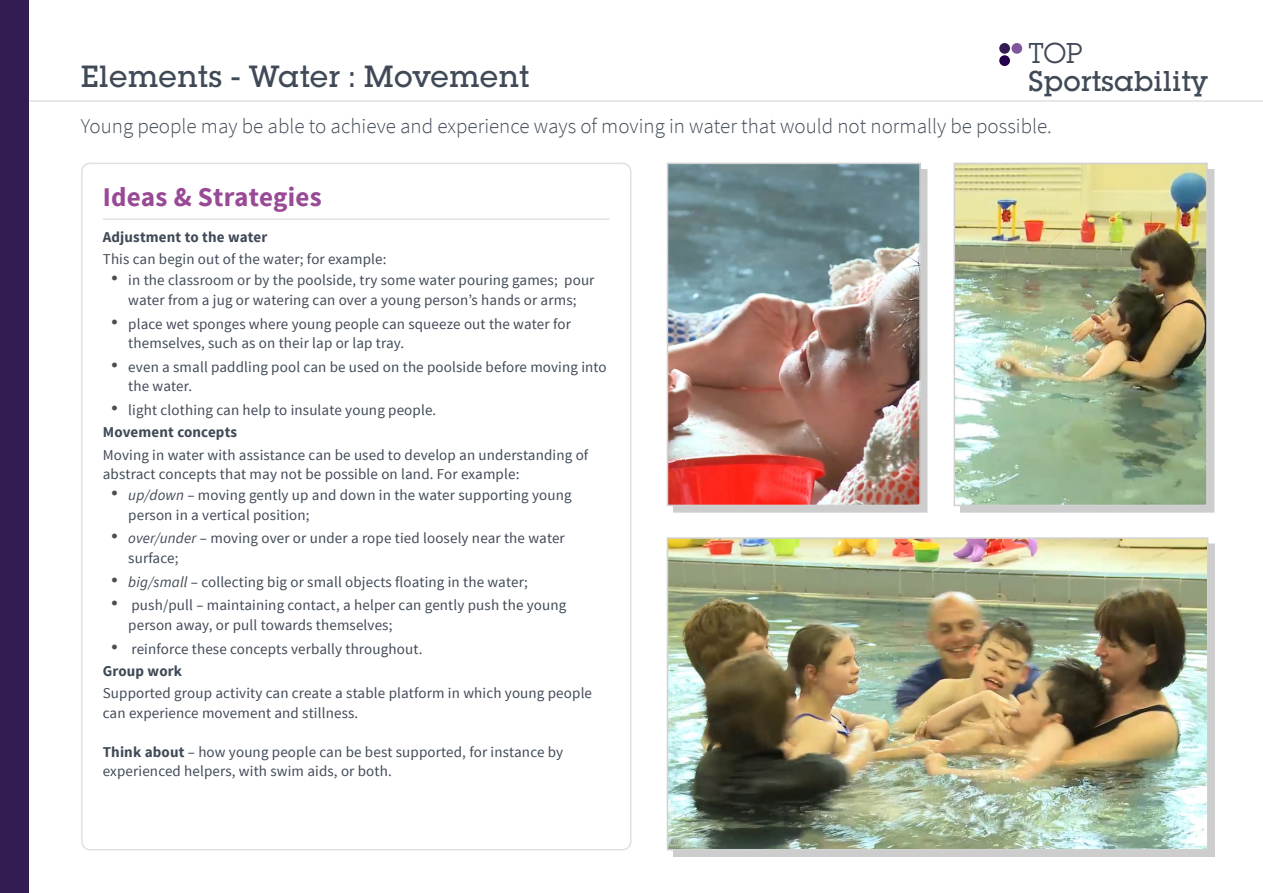
<style>
.page{position:relative;width:1263px;height:893px;background:#fff}
.page>*{position:absolute;margin:0;border:0;box-sizing:border-box;transform-origin:0 0}
.t1{font:500 30px "Lubalin Graph Std";letter-spacing:.01em;color:#404a57}
.t2{font:500 28.05px "Lubalin Graph Std";color:#404a57}
.t3{font:28.05px "Lubalin Graph Std";color:#404a57}
.t4{font:700 27px "Source Sans Pro";letter-spacing:.01em;color:#994a96}
.t5{font:300 21px "Source Sans Pro";color:#404a57}
.t6{font:15px/19.5px "Source Sans Pro";letter-spacing:.01em;color:#404a57}
.t7{font:700 15px "Source Sans Pro";letter-spacing:.01em;color:#404a57}
.s1{font-family:"Arial";font-size:19.5px;color:#4d4d4f}
.s2{font-weight:700}
.s3{font-style:italic}
</style>
<div class="page">
<hr style="left:29px;top:100px;width:1234px;height:2px;background:#e0e0e0">
<div style="left:999px;top:43px;width:11px;height:11px;background:#331c54;border-radius:50%"></div>
<div style="left:999px;top:55px;width:11px;height:11px;background:#24004d;border-radius:50%"></div>
<div style="left:1011px;top:43px;width:11px;height:11px;background:#80579c;border-radius:50%"></div>
<div style="left:673px;top:544px;width:542px;height:313px;background:#cdcdcd"></div>
<img style="left:670px;top:540px;width:535px;height:307px">
<div style="left:667px;top:537px;width:541px;height:313px;border:2px solid #d1d1d2"></div>
<div style="left:673px;top:169px;width:254px;height:344px;background:#cdcdcd"></div>
<img style="left:670px;top:166px;width:248px;height:337px">
<div style="left:667px;top:163px;width:254px;height:343px;border:2px solid #d1d1d2"></div>
<div style="left:960px;top:169px;width:254px;height:344px;background:#cdcdcd"></div>
<img style="left:956px;top:166px;width:249px;height:337px">
<div style="left:953px;top:163px;width:255px;height:343px;border:2px solid #d1d1d2"></div>
<hr style="left:103px;top:218px;width:506px;height:2px;background:#e0e0e0">
<div style="left:0;top:0;width:29px;height:893px;background:#331c54"></div>
<h2 class="t3" style="left:1029px;top:36px;width:55px">TOP</h2>
<h1 class="t1" style="left:81px;top:57px;width:450px">Elements - Water : Movement</h1>
<h2 class="t2" style="left:1029px;top:63px;width:180px">Sportsability</h2>
<h3 class="t5" style="left:81px;top:113px;width:972px">Young people may be able to achieve and experience ways of moving in water that would not normally be possible.</h3>
<h3 class="t4" style="left:103px;top:179px;width:220px">Ideas &amp; Strategies</h3>
<p class="t7" style="left:103px;top:228px;width:166px">Adjustment to the water</p>
<p class="t6" style="left:103px;top:250px;width:285px">This can begin out of the water; for example:</p>
<p class="t6" style="left:111px;top:271px;width:485px;text-align:center"><span class="s1">•</span> in the classroom or by the poolside, try some water pouring games; pour water from a jug or watering can over a young person’s hands or arms;</p>
<p class="t6" style="left:128px;top:314px;width:444px;text-indent:-17px"><span class="s1">•</span> place wet sponges where young people can squeeze out the water for themselves, such as on their lap or lap tray.</p>
<p class="t6" style="left:128px;top:357px;width:480px;text-indent:-17px"><span class="s1">•</span> even a small paddling pool can be used on the poolside before moving into the water.</p>
<p class="t6" style="left:103px;top:399px;width:335px;line-height:22.2px;text-indent:9px"><span class="s1">•</span> light clothing can help to insulate young people.<br><span class="s2">Movement concepts</span></p>
<p class="t6" style="left:103px;top:445px;width:487px">Moving in water with assistance can be used to develop an understanding of abstract concepts that may not be possible on land. For example:</p>
<p class="t6" style="left:128px;top:486px;width:445px;text-indent:-17px"><span class="s1">•</span> <span class="s3">up/down</span> – moving gently up and down in the water supporting young person in a vertical position;</p>
<p class="t6" style="left:128px;top:529px;width:438px;text-indent:-17px"><span class="s1">•</span> <span class="s3">over/under</span> – moving over or under a rope tied loosely near the water surface;</p>
<p class="t6" style="left:111px;top:572px;width:418px"><span class="s1">•</span> <span class="s3">big/small</span> – collecting big or small objects floating in the water;</p>
<p class="t6" style="left:128px;top:596px;width:440px;text-indent:-17px"><span class="s1">•</span> push/pull – maintaining contact, a helper can gently push the young person away, or pull towards themselves;</p>
<p class="t6" style="left:103px;top:638px;width:321px;line-height:22.2px;text-indent:9px"><span class="s1">•</span> reinforce these concepts verbally throughout.<br><span class="s2">Group work</span></p>
<p class="t6" style="left:103px;top:684px;width:491px">Supported group activity can create a stable platform in which young people can experience movement and stillness.</p>
<p class="t6" style="left:103px;top:742px;width:462px"><span class="s2">Think about</span> – how young people can be best supported, for instance by experienced helpers, with swim aids, or both.</p>
</div>
